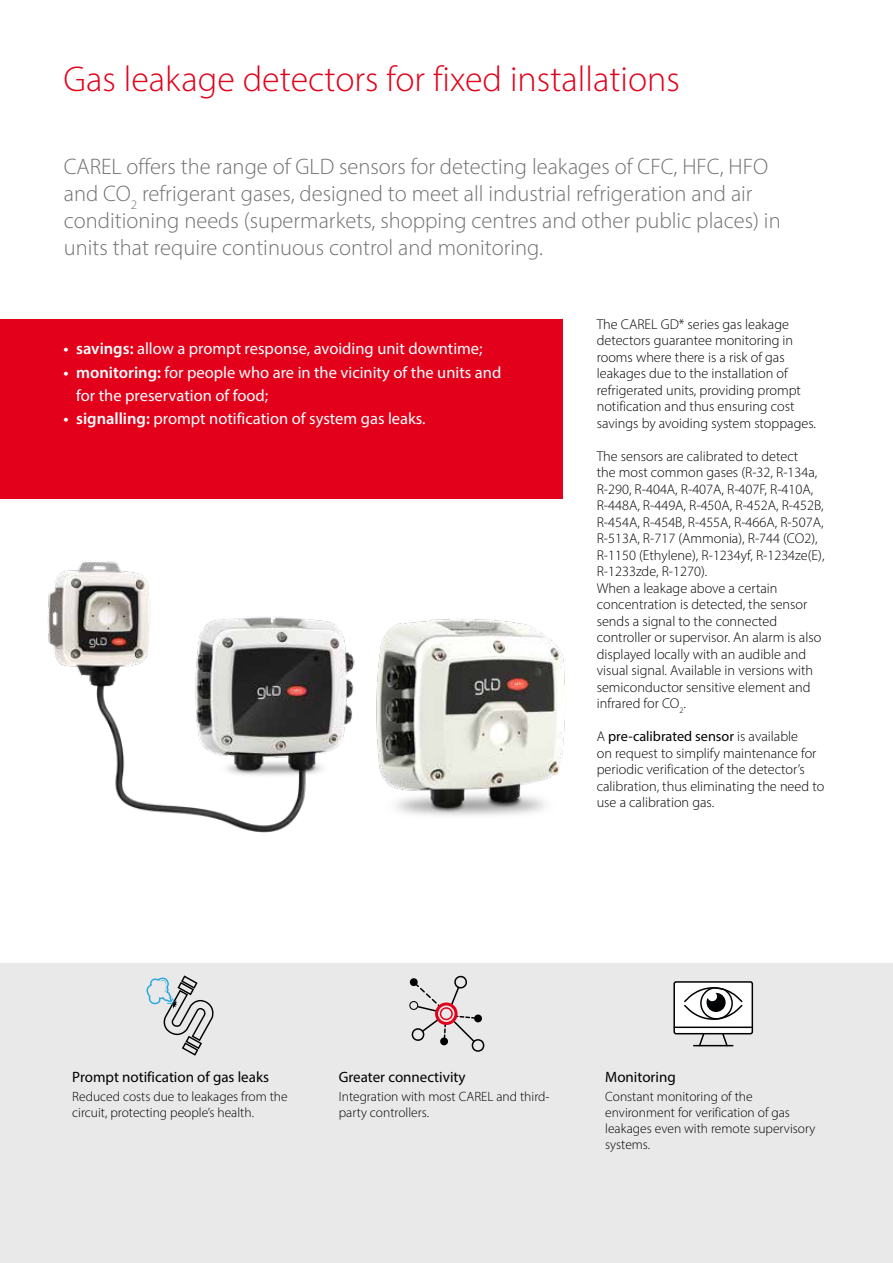
<style>
.page{position:relative;width:893px;height:1263px;background:#fff}
.page>*{position:absolute;margin:0;border:0;box-sizing:border-box;transform-origin:0 0}
.t1{font:300 36px "Myriad Pro";color:#e2001a}
.t2{font:300 22.5px/27px "Myriad Pro";color:#707172}
.t3{font:16.5px/23.2px "Myriad Pro";color:#fff}
.t4{font:15px "Myriad Pro";color:#000}
.t5{font:300 14.25px/16.5px "Myriad Pro";color:#000}
.t6{font:300 13.5px/16.2px "Myriad Pro";color:#000}
.s1{font-weight:600}
.s2{font-weight:400}
</style>
<div class="page">
<div style="left:0;top:963px;width:893px;height:300px;background:#e9e9ea"></div>
<svg style="left:146px;top:975px;width:68px;height:81px"></svg>
<svg style="left:409px;top:976px;width:75px;height:76px"></svg>
<div style="left:440px;top:1007px;width:13px;height:13px;border:2px solid #e2001a;border-radius:50%"></div>
<div style="left:674px;top:982px;width:78px;height:52px;background:#fff;border-radius:2px"></div>
<div style="left:673px;top:981px;width:80px;height:53px;border:2px solid #000;border-radius:2px"></div>
<hr style="left:694px;top:1045px;width:39px;height:1px;background:#000">
<svg style="left:698px;top:1032px;width:8px;height:15px"></svg>
<svg style="left:721px;top:1032px;width:8px;height:15px"></svg>
<hr style="left:674px;top:1026px;width:78px;height:2px;background:#000">
<svg style="left:684px;top:987px;width:59px;height:33px"></svg>
<img style="left:48px;top:561px;width:307px;height:272px">
<img style="left:376px;top:619px;width:189px;height:197px">
<div style="left:0;top:319px;width:563px;height:180px;background:#e2001a"></div>
<h1 class="t1" style="left:63px;top:57px;width:618px">Gas leakage detectors for fixed installations</h1>
<p class="t2" style="left:64px;top:153px;width:718px">CAREL offers the range of GLD sensors for detecting leakages of CFC, HFC, HFO and CO<sub>2</sub> refrigerant gases, designed to meet all industrial refrigeration and air conditioning needs (supermarkets, shopping centres and other public places) in units that require continuous control and monitoring.</p>
<p class="t3" style="left:63px;top:337px;width:421px"><span class="s1">• savings:</span> allow a prompt response, avoiding unit downtime;</p>
<p class="t3" style="left:76px;top:360px;width:427px;text-indent:-13px"><span class="s1">• monitoring:</span> for people who are in the vicinity of the units and for the preservation of food;</p>
<p class="t3" style="left:63px;top:407px;width:364px"><span class="s1">• signalling:</span> prompt notification of system gas leaks.</p>
<p class="t5" style="left:597px;top:316px;width:221px">The CAREL GD* series gas leakage detectors guarantee monitoring in rooms where there is a risk of gas leakages due to the installation of refrigerated units, providing prompt notification and thus ensuring cost savings by avoiding system stoppages.</p>
<p class="t5" style="left:597px;top:448px;width:229px">The sensors are calibrated to detect<br>the most common gases (R-32, R-134a, R-290, R-404A, R-407A, R-407F, R-410A, R-448A, R-449A, R-450A, R-452A, R-452B, R-454A, R-454B, R-455A, R-466A, R-507A, R-513A, R-717 (Ammonia), R-744 (CO2), R-1150 (Ethylene), R-1234yf, R-1234ze(E), R-1233zde, R-1270).<br>When a leakage above a certain concentration is detected, the sensor sends a signal to the connected controller or supervisor. An alarm is also displayed locally with an audible and visual signal. Available in versions with semiconductor sensitive element and infrared for CO<sub>2</sub>.</p>
<p class="t5" style="left:597px;top:728px;width:229px">A <span class="s2">pre-calibrated sensor</span> is available<br>on request to simplify maintenance for periodic verification of the detector’s calibration, thus eliminating the need to use a calibration gas.</p>
<p class="t4" style="left:72px;top:1068px;width:198px">Prompt notification of gas leaks</p>
<p class="t6" style="left:72px;top:1088px;width:217px">Reduced costs due to leakages from the circuit, protecting people’s health.</p>
<p class="t4" style="left:339px;top:1068px;width:128px">Greater connectivity</p>
<p class="t6" style="left:339px;top:1088px;width:212px">Integration with most CAREL and third&shy;party controllers.</p>
<p class="t4" style="left:605px;top:1068px;width:72px">Monitoring</p>
<p class="t6" style="left:605px;top:1088px;width:212px">Constant monitoring of the environment for verification of gas leakages even with remote supervisory systems.</p>
</div>
